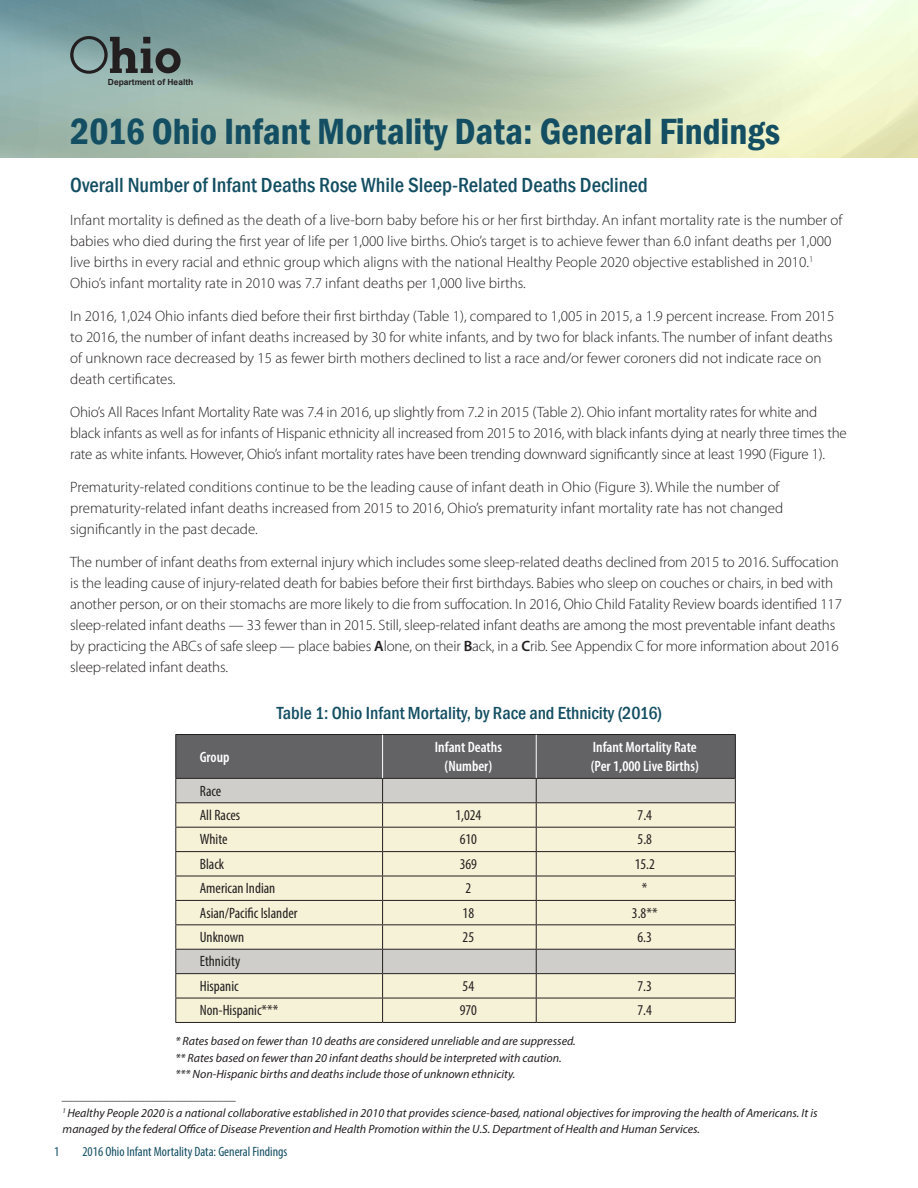
<style>
.page{position:relative;width:918px;height:1188px;background:#fff}
.page>*{position:absolute;margin:0;border:0;box-sizing:border-box;transform-origin:0 0}
.t1{font:600 condensed 37.5px "Franklin Gothic";color:#134e62}
.t2{font:500 condensed 21px "Franklin Gothic";color:#134e62}
.t3{font:500 condensed 18px "Franklin Gothic";color:#134e62}
.t4{font:300 15px/21px "Myriad Pro";letter-spacing:-.005em;color:#231f20}
.t5{font:condensed 15px/24.5px "Myriad Pro";color:#231f20}
.t6{font:600 condensed 15px/19.5px "Myriad Pro";color:#fff;text-align:center}
.t7{font:condensed 13.5px "Myriad Pro";color:#134e62}
.t8{font:italic 12px/16.5px "Myriad Pro";color:#231f20}
.t9{font:700 8.4px "Arial";color:#231f20}
.s1{font-weight:600}
</style>
<div class="page">
<svg style="left:0;top:0;width:918px;height:158px;background:#b8cbb7"></svg>
<svg style="left:70px;top:36px;width:111px;height:38px;background:#627675"></svg>
<hr style="left:175px;top:734px;width:208px;height:1px;background:#231f20">
<hr style="left:383px;top:734px;width:153px;height:1px;background:#231f20">
<hr style="left:536px;top:734px;width:200px;height:1px;background:#231f20">
<svg style="left:175px;top:735px;width:561px;height:287px;background:#d1cebc"></svg>
<hr style="left:175px;top:1022px;width:208px;height:1px;background:#231f20">
<hr style="left:383px;top:1022px;width:153px;height:1px;background:#231f20">
<hr style="left:536px;top:1022px;width:200px;height:1px;background:#231f20">
<p class="t9" style="left:108px;top:76px;width:87px">Department of Health</p>
<h1 class="t1" style="left:70px;top:107px;width:711px">2016 Ohio Infant Mortality Data: General Findings</h1>
<h2 class="t2" style="left:70px;top:172px;width:579px">Overall Number of Infant Deaths Rose While Sleep-Related Deaths Declined</h2>
<p class="t4" style="left:70px;top:210px;width:774px">Infant mortality is defined as the death of a live-born baby before his or her first birthday. An infant mortality rate is the number of babies who died during the first year of life per 1,000 live births. Ohio’s target is to achieve fewer than 6.0 infant deaths per 1,000 live births in every racial and ethnic group which aligns with the national Healthy People 2020 objective established in 2010.<sup>1<br></sup>Ohio’s infant mortality rate in 2010 was 7.7 infant deaths per 1,000 live births.</p>
<p class="t4" style="left:70px;top:306px;width:766px">In 2016, 1,024 Ohio infants died before their first birthday (Table 1), compared to 1,005 in 2015, a 1.9 percent increase. From 2015 to 2016, the number of infant deaths increased by 30 for white infants, and by two for black infants. The number of infant deaths of unknown race decreased by 15 as fewer birth mothers declined to list a race and/or fewer coroners did not indicate race on death certificates.</p>
<p class="t4" style="left:70px;top:402px;width:778px">Ohio’s All Races Infant Mortality Rate was 7.4 in 2016, up slightly from 7.2 in 2015 (Table 2). Ohio infant mortality rates for white and black infants as well as for infants of Hispanic ethnicity all increased from 2015 to 2016, with black infants dying at nearly three times the rate as white infants. However, Ohio’s infant mortality rates have been trending downward significantly since at least 1990 (Figure 1).</p>
<p class="t4" style="left:70px;top:477px;width:715px">Prematurity-related conditions continue to be the leading cause of infant death in Ohio (Figure 3). While the number of prematurity-related infant deaths increased from 2015 to 2016, Ohio’s prematurity infant mortality rate has not changed significantly in the past decade.</p>
<p class="t4" style="left:70px;top:552px;width:773px">The number of infant deaths from external injury which includes some sleep-related deaths declined from 2015 to 2016. Suffocation is the leading cause of injury-related death for babies before their first birthdays. Babies who sleep on couches or chairs, in bed with another person, or on their stomachs are more likely to die from suffocation. In 2016, Ohio Child Fatality Review boards identified 117 sleep-related infant deaths — 33 fewer than in 2015. Still, sleep-related infant deaths are among the most preventable infant deaths by practicing the ABCs of safe sleep — place babies <span class="s1">A</span>lone, on their <span class="s1">B</span>ack, in a <span class="s1">C</span>rib. See Appendix C for more information about 2016 sleep-related infant deaths.</p>
<p class="t3" style="left:277px;top:701px;width:387px">Table 1: Ohio Infant Mortality, by Race and Ethnicity (2016)</p>
<p class="t6" style="left:200px;top:747px;width:31px">Group</p>
<p class="t6" style="left:435px;top:737px;width:69px">Infant Deaths (Number)</p>
<p class="t6" style="left:591px;top:737px;width:110px;text-align:left">Infant Mortality Rate (Per 1,000 Live Births)</p>
<p class="t5" style="left:200px;top:778px;width:42px">Race<br>All Races</p>
<p class="t5" style="left:455px;top:803px;width:28px">1,024</p>
<p class="t5" style="left:638px;top:803px;width:16px">7.4</p>
<p class="t5" style="left:200px;top:827px;width:29px">White</p>
<p class="t5" style="left:460px;top:827px;width:19px">610</p>
<p class="t5" style="left:638px;top:827px;width:16px">5.8</p>
<p class="t5" style="left:200px;top:851px;width:26px">Black</p>
<p class="t5" style="left:460px;top:851px;width:19px">369</p>
<p class="t5" style="left:635px;top:851px;width:22px">15.2</p>
<p class="t5" style="left:200px;top:876px;width:77px">American Indian</p>
<p class="t5" style="left:466px;top:876px;width:7px">2</p>
<p class="t5" style="left:642px;top:876px;width:7px">*</p>
<p class="t5" style="left:200px;top:900px;width:99px">Asian/Pacific Islander</p>
<p class="t5" style="left:463px;top:900px;width:13px">18</p>
<p class="t5" style="left:632px;top:900px;width:27px">3.8**</p>
<p class="t5" style="left:200px;top:925px;width:46px">Unknown</p>
<p class="t5" style="left:463px;top:925px;width:13px">25</p>
<p class="t5" style="left:638px;top:925px;width:16px">6.3</p>
<p class="t5" style="left:200px;top:949px;width:42px">Ethnicity<br>Hispanic</p>
<p class="t5" style="left:463px;top:974px;width:13px">54</p>
<p class="t5" style="left:638px;top:974px;width:16px">7.3</p>
<p class="t5" style="left:200px;top:998px;width:80px">Non-Hispanic***</p>
<p class="t5" style="left:460px;top:998px;width:19px">970</p>
<p class="t5" style="left:638px;top:998px;width:16px">7.4</p>
<p class="t8" style="left:175px;top:1033px;width:402px">* Rates based on fewer than 10 deaths are considered unreliable and are suppressed. ** Rates based on fewer than 20 infant deaths should be interpreted with caution. *** Non-Hispanic births and deaths include those of unknown ethnicity.</p>
<p class="t8" style="left:63px;top:1088px;width:757px">_____________________________<br><sup>1</sup> Healthy People 2020 is a national collaborative established in 2010 that provides science-based, national objectives for improving the health of Americans. It is managed by the federal Office of Disease Prevention and Health Promotion within the U.S. Department of Health and Human Services.</p>
<p class="t7" style="left:54px;top:1143px;width:7px">1</p>
<p class="t7" style="left:82px;top:1143px;width:207px">2016 Ohio Infant Mortality Data: General Findings</p>
</div>
